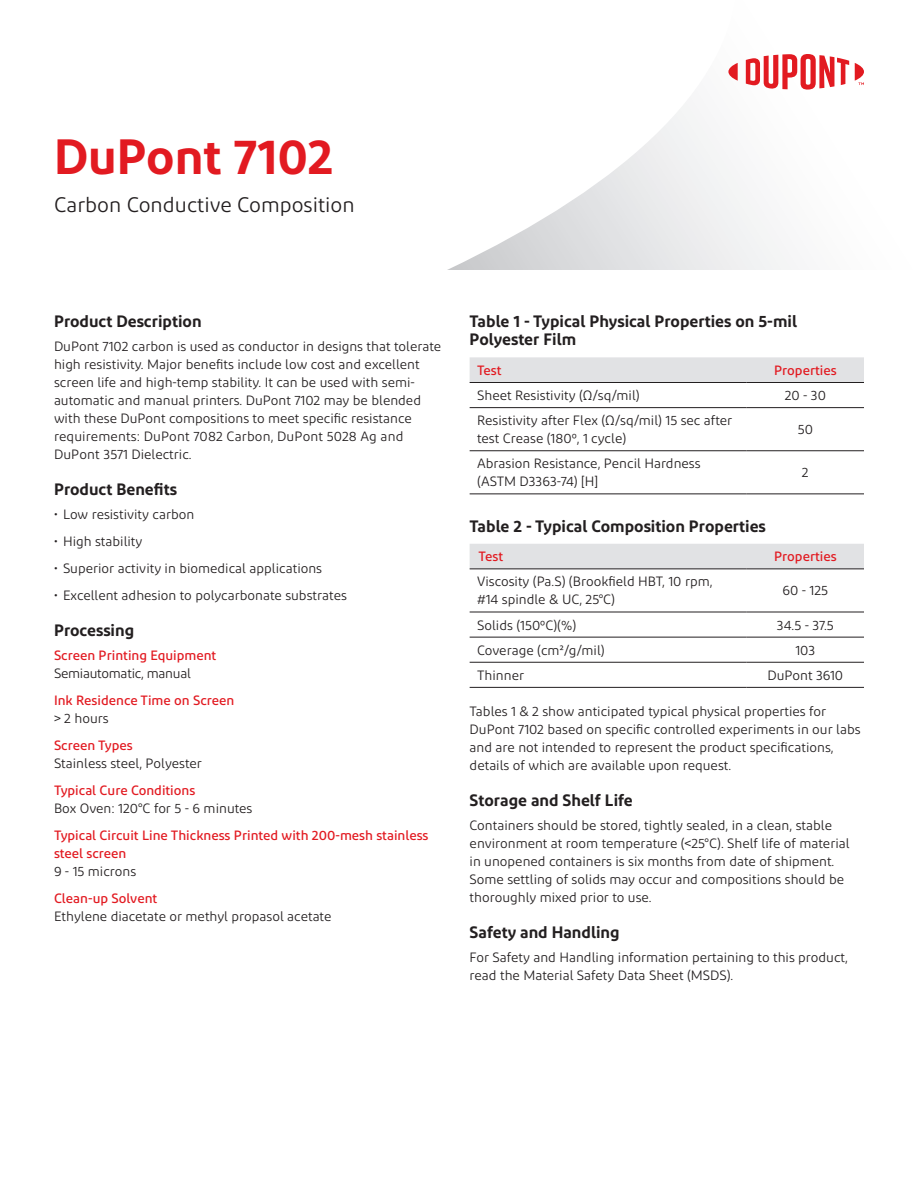
<style>
.page{position:relative;width:918px;height:1188px;background:#fff}
.page>*{position:absolute;margin:0;border:0;box-sizing:border-box;transform-origin:0 0}
.t1{font:600 49.5px "Diodrum";color:#e21a21}
.t2{font:21px "Diodrum";color:#231f20}
.t3{font:600 16.5px/18px "Diodrum";color:#231f20}
.t4{font:13.5px/18px "Diodrum";color:#231f20}
.t5{font:500 13.5px/18px "Diodrum";color:#e21a21}
.t6{font:13.5px "Diodrum";letter-spacing:-.02em;color:#231f20}
</style>
<div class="page">
<svg style="left:447px;top:103px;width:291px;height:167px"></svg>
<svg style="left:728px;top:63px;width:10px;height:18px"></svg>
<svg style="left:746px;top:54px;width:103px;height:36px"></svg>
<svg style="left:855px;top:63px;width:9px;height:22px"></svg>
<div style="left:470px;top:357px;width:394px;height:25px;background:#e1e2e4"></div>
<hr style="left:747px;top:407px;width:117px;height:1px;background:#231f20">
<hr style="left:747px;top:450px;width:117px;height:1px;background:#231f20">
<hr style="left:747px;top:494px;width:117px;height:1px;background:#231f20">
<hr style="left:470px;top:407px;width:277px;height:1px;background:#231f20">
<hr style="left:470px;top:450px;width:277px;height:1px;background:#231f20">
<hr style="left:470px;top:494px;width:277px;height:1px;background:#231f20">
<hr style="left:470px;top:382px;width:277px;height:1px;background:#231f20">
<hr style="left:747px;top:382px;width:117px;height:1px;background:#231f20">
<div style="left:470px;top:544px;width:394px;height:24px;background:#e1e2e4"></div>
<hr style="left:747px;top:612px;width:117px;height:1px;background:#231f20">
<hr style="left:747px;top:637px;width:117px;height:1px;background:#231f20">
<hr style="left:747px;top:662px;width:117px;height:1px;background:#231f20">
<hr style="left:747px;top:687px;width:117px;height:1px;background:#231f20">
<hr style="left:470px;top:612px;width:277px;height:1px;background:#231f20">
<hr style="left:470px;top:637px;width:277px;height:1px;background:#231f20">
<hr style="left:470px;top:662px;width:277px;height:1px;background:#231f20">
<hr style="left:470px;top:687px;width:277px;height:1px;background:#231f20">
<hr style="left:470px;top:568px;width:277px;height:1px;background:#231f20">
<hr style="left:747px;top:568px;width:117px;height:1px;background:#231f20">
<h1 class="t1" style="left:54px;top:125px;width:281px">DuPont 7102</h1>
<h2 class="t2" style="left:54px;top:192px;width:302px">Carbon Conductive Composition</h2>
<p class="t3" style="left:54px;top:312px;width:149px">Product Description</p>
<p class="t4" style="left:54px;top:337px;width:389px">DuPont 7102 carbon is used as conductor in designs that tolerate high resistivity. Major benefits include low cost and excellent screen life and high-temp stability. It can be used with semi&shy;automatic and manual printers. DuPont 7102 may be blended with these DuPont compositions to meet specific resistance requirements: DuPont 7082 Carbon, DuPont 5028 Ag and DuPont 3571 Dielectric.</p>
<p class="t3" style="left:54px;top:480px;width:124px">Product Benefits</p>
<p class="t4" style="left:54px;top:505px;width:142px">• Low resistivity carbon</p>
<p class="t4" style="left:54px;top:532px;width:90px">• High stability</p>
<p class="t4" style="left:54px;top:559px;width:270px">• Superior activity in biomedical applications</p>
<p class="t4" style="left:54px;top:586px;width:294px">• Excellent adhesion to polycarbonate substrates</p>
<p class="t3" style="left:54px;top:621px;width:82px">Processing</p>
<p class="t5" style="left:54px;top:646px;width:164px">Screen Printing Equipment</p>
<p class="t6" style="left:54px;top:665px;width:139px">Semiautomatic, manual</p>
<p class="t5" style="left:54px;top:691px;width:182px">Ink Residence Time on Screen</p>
<p class="t4" style="left:54px;top:709px;width:56px">&gt; 2 hours</p>
<p class="t5" style="left:54px;top:736px;width:80px">Screen Types</p>
<p class="t4" style="left:54px;top:754px;width:149px">Stainless steel, Polyester</p>
<p class="t5" style="left:54px;top:781px;width:143px">Typical Cure Conditions</p>
<p class="t4" style="left:54px;top:799px;width:200px">Box Oven: 120°C for 5 - 6 minutes</p>
<p class="t5" style="left:54px;top:826px;width:376px">Typical Circuit Line Thickness Printed with 200-mesh stainless steel screen</p>
<p class="t4" style="left:54px;top:862px;width:84px">9 - 15 microns</p>
<p class="t5" style="left:54px;top:889px;width:105px">Clean-up Solvent</p>
<p class="t4" style="left:54px;top:907px;width:279px">Ethylene diacetate or methyl propasol acetate</p>
<p class="t3" style="left:470px;top:312px;width:329px">Table 1 - Typical Physical Properties on 5-mil<br>Polyester Film</p>
<p class="t5" style="left:477px;top:361px;width:26px">Test</p>
<p class="t5" style="left:774px;top:361px;width:64px">Properties</p>
<p class="t4" style="left:477px;top:386px;width:164px">Sheet Resistivity (Ω/sq/mil)</p>
<p class="t4" style="left:785px;top:386px;width:43px">20 - 30</p>
<p class="t4" style="left:477px;top:411px;width:257px">Resistivity after Flex (Ω/sq/mil) 15 sec after test Crease (180º, 1 cycle)</p>
<p class="t4" style="left:798px;top:420px;width:17px">50</p>
<p class="t4" style="left:477px;top:454px;width:225px">Abrasion Resistance, Pencil Hardness (ASTM D3363-74) [H]</p>
<p class="t4" style="left:802px;top:463px;width:8px">2</p>
<p class="t3" style="left:470px;top:516px;width:298px">Table 2 - Typical Composition Properties</p>
<p class="t5" style="left:479px;top:547px;width:26px">Test</p>
<p class="t5" style="left:774px;top:547px;width:64px">Properties</p>
<p class="t4" style="left:477px;top:573px;width:237px">Viscosity (Pa.S) (Brookfield HBT, 10 rpm, #14 spindle &amp; UC, 25°C)</p>
<p class="t4" style="left:783px;top:582px;width:47px">60 - 125</p>
<p class="t4" style="left:477px;top:616px;width:101px">Solids (150ºC)(%)</p>
<p class="t4" style="left:777px;top:616px;width:58px">34.5 - 37.5</p>
<p class="t4" style="left:477px;top:641px;width:129px">Coverage (cm²/g/mil)</p>
<p class="t4" style="left:795px;top:641px;width:21px">103</p>
<p class="t4" style="left:477px;top:666px;width:48px">Thinner</p>
<p class="t4" style="left:767px;top:666px;width:77px">DuPont 3610</p>
<p class="t4" style="left:470px;top:702px;width:392px">Tables 1 &amp; 2 show anticipated typical physical properties for DuPont 7102 based on specific controlled experiments in our labs and are not intended to represent the product specifications, details of which are available upon request.</p>
<p class="t3" style="left:470px;top:791px;width:165px">Storage and Shelf Life</p>
<p class="t4" style="left:470px;top:816px;width:382px">Containers should be stored, tightly sealed, in a clean, stable environment at room temperature (&lt;25°C). Shelf life of material in unopened containers is six months from date of shipment.<br>Some settling of solids may occur and compositions should be thoroughly mixed prior to use.</p>
<p class="t3" style="left:470px;top:923px;width:152px">Safety and Handling</p>
<p class="t4" style="left:470px;top:948px;width:380px">For Safety and Handling information pertaining to this product, read the Material Safety Data Sheet (MSDS).</p>
</div>
